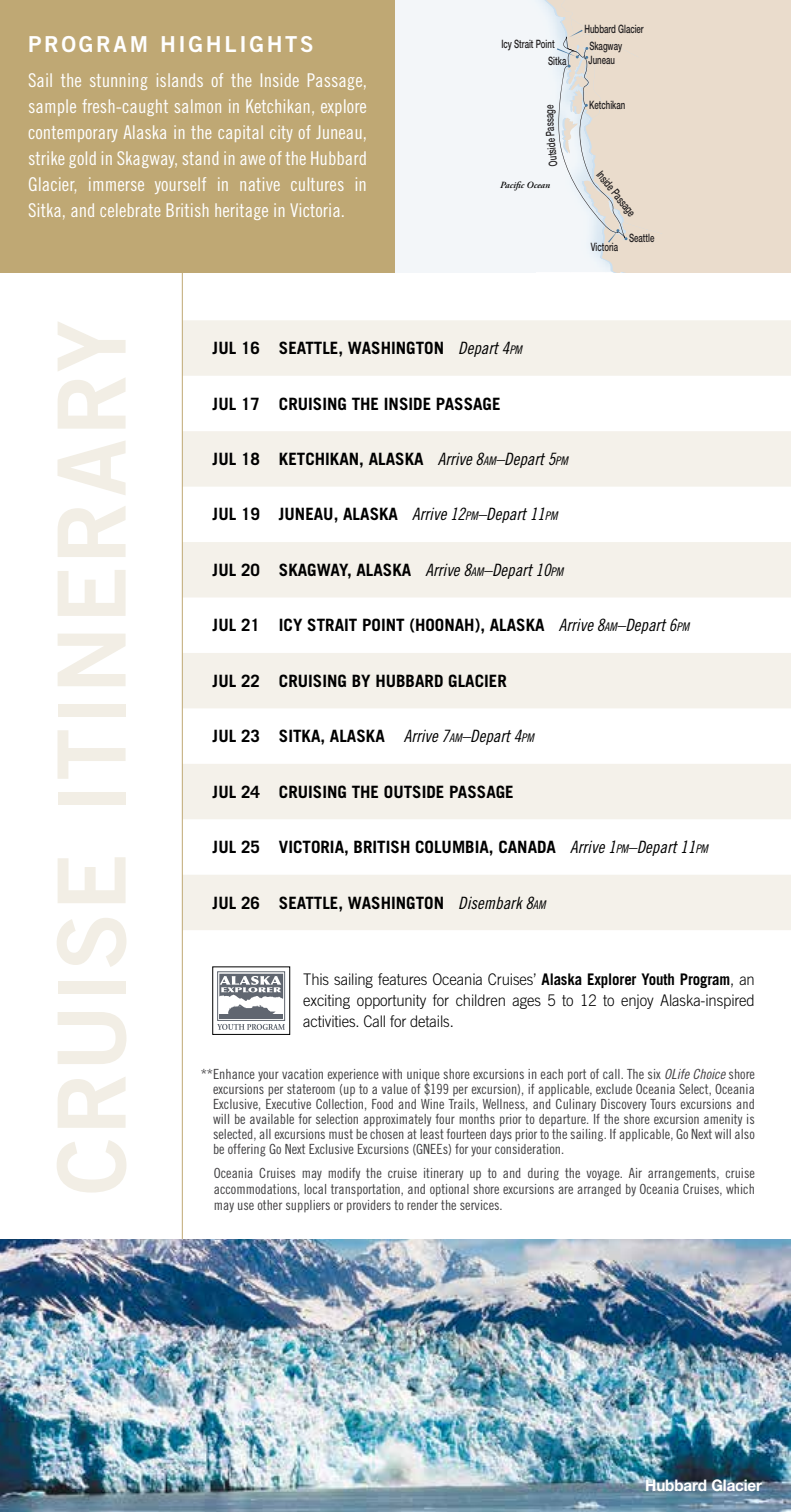
<style>
.page{position:relative;width:791px;height:1512px;background:#fff}
.page>*{position:absolute;margin:0;border:0;box-sizing:border-box;transform-origin:0 0}
.t1{font:94px "Trade Gothic LT Std Bd 2";letter-spacing:.02em;color:#f2eee5}
.t2{font:22px "Trade Gothic LT Std Bd 2";letter-spacing:.12em;color:#fff}
.t3{font:19px/26px "Trade Gothic LT Std Cn 18";color:#fff;text-align:justify}
.t4{font:700 17px "Trade Gothic LT Std";color:#000}
.t5{font:300 16px/21px "Trade Gothic LT Std";letter-spacing:-.01em;color:#000;text-align:justify;scale:.93 1}
.t6{font:700 16px "Helvetica Neue LT Std";letter-spacing:-.01em;color:#fff;scale:.95 1}
.t7{font:14px/15px "Trade Gothic LT Std Cn 18";color:#414042;text-align:justify}
.t8{font:500 11.6px "Helvetica Neue";color:#221f20;scale:.68 1}
.t9{font:500 11.6px "Helvetica Neue";color:#221f20;scale:.67 1}
.t10{font:italic 600 9.4px "Adobe Garamond Pro";color:#000}
.s1{font-family:"Trade Gothic LT Std Cn 18 Obl";font-weight:400}
.s2{font-family:"Trade Gothic LT Std Cn 18 Obl";font-weight:400;font-size:11.8px}
.s3{font-weight:700}
.s4{font-family:"Trade Gothic LT Std Cn 18 Obl"}
</style>
<div class="page">
<div style="left:0;top:0;width:395px;height:272px;background:#bfa874"></div>
<svg style="left:183px;top:320px;width:607px;height:610px;fill:#f4f1ea"></svg>
<hr style="left:182px;top:272px;width:1px;height:1240px;background:#bfa874">
<img style="left:0;top:1240px;width:790px;height:272px">
<div style="left:217px;top:972px;width:67px;height:48px;background:linear-gradient(to right,#606670,#606670)"></div>
<div style="left:217px;top:971px;width:68px;height:50px;border:1px solid #606670"></div>
<hr style="left:219px;top:1014px;width:64px;height:4px;background:#606670">
<svg style="left:219px;top:974px;width:64px;height:40px"></svg>
<svg style="left:217px;top:1024px;width:68px;height:6px"></svg>
<div style="left:212px;top:966px;width:78px;height:69px;border:1px solid #000"></div>
<svg style="left:395px;top:0;width:395px;height:272px"></svg>
<h2 class="t2" style="left:28px;top:30px;width:287px">PROGRAM HIGHLIGHTS</h2>
<p class="t3" style="left:28px;top:67px;width:340px">Sail the stunning islands of the Inside Passage, sample fresh-caught salmon in Ketchikan, explore contemporary Alaska in the capital city of Juneau, strike gold in Skagway, stand in awe of the Hubbard Glacier, immerse yourself in native cultures in Sitka, and celebrate British heritage in Victoria.</p>
<p class="t8" style="left:584px;top:20px;width:89px">Hubbard Glacier</p>
<p class="t8" style="left:501px;top:34px;width:80px">Icy Strait Point</p>
<p class="t8" style="left:589px;top:36px;width:50px">Skagway</p>
<p class="t8" style="left:548px;top:51px;width:28px">Sitka</p>
<p class="t9" style="left:539px;top:114px;width:8px;rotate:-90deg">g</p>
<p class="t9" style="left:543px;top:167px;width:30px;rotate:-96deg">Outsi</p>
<p class="t10" style="left:500px;top:180px;width:51px">Pacific Ocean</p>
<p class="t8" style="left:588px;top:51px;width:40px">Juneau</p>
<p class="t8" style="left:588px;top:96px;width:55px">Ketchikan</p>
<p class="t9" style="left:605px;top:166px;width:83px;rotate:51deg">Inside Passage</p>
<p class="t8" style="left:590px;top:238px;width:42px">Victoria</p>
<p class="t8" style="left:628px;top:228px;width:39px">Seattle</p>
<h1 class="t1" style="left:34px;top:1195px;width:877px;rotate:-90deg">CRUISE ITINERARY</h1>
<p class="t4" style="left:212px;top:338px;width:310px">JUL 16 SEATTLE, WASHINGTON <span class="s1">Depart 4</span><span class="s2">PM</span></p>
<p class="t4" style="left:212px;top:393px;width:289px">JUL 17 CRUISING THE INSIDE PASSAGE</p>
<p class="t4" style="left:212px;top:449px;width:356px">JUL 18 KETCHIKAN, ALASKA <span class="s1">Arrive 8</span><span class="s2">AM</span><span class="s1">–Depart 5</span><span class="s2">PM</span></p>
<p class="t4" style="left:212px;top:504px;width:346px">JUL 19 JUNEAU, ALASKA <span class="s1">Arrive 12</span><span class="s2">PM</span><span class="s1">–Depart 11</span><span class="s2">PM</span></p>
<p class="t4" style="left:212px;top:559px;width:352px">JUL 20 SKAGWAY, ALASKA <span class="s1">Arrive 8</span><span class="s2">AM</span><span class="s1">–Depart 10</span><span class="s2">PM</span></p>
<p class="t4" style="left:212px;top:615px;width:477px">JUL 21 ICY STRAIT POINT (HOONAH), ALASKA <span class="s1">Arrive 8</span><span class="s2">AM</span><span class="s1">–Depart 6</span><span class="s2">PM</span></p>
<p class="t4" style="left:212px;top:670px;width:295px">JUL 22 CRUISING BY HUBBARD GLACIER</p>
<p class="t4" style="left:212px;top:726px;width:322px">JUL 23 SITKA, ALASKA <span class="s1">Arrive 7</span><span class="s2">AM</span><span class="s1">–Depart 4</span><span class="s2">PM</span></p>
<p class="t4" style="left:212px;top:781px;width:302px">JUL 24 CRUISING THE OUTSIDE PASSAGE</p>
<p class="t4" style="left:212px;top:837px;width:496px">JUL 25 VICTORIA, BRITISH COLUMBIA, CANADA <span class="s1">Arrive 1</span><span class="s2">PM</span><span class="s1">–Depart 11</span><span class="s2">PM</span></p>
<p class="t4" style="left:212px;top:892px;width:334px">JUL 26 SEATTLE, WASHINGTON <span class="s1">Disembark 8</span><span class="s2">AM</span></p>
<p class="t5" style="left:303px;top:969px;width:487px">This sailing features Oceania Cruises’ <span class="s3">Alaska Explorer Youth Program</span>, an exciting opportunity for children ages 5 to 12 to enjoy Alaska-inspired activities. Call for details.</p>
<p class="t7" style="left:213px;top:1067px;width:543px;text-indent:-12px">**Enhance your vacation experience with unique shore excursions in each port of call. The six <span class="s4">OLife Choice</span> shore excursions per stateroom (up to a value of $199 per excursion), if applicable, exclude Oceania Select, Oceania Exclusive, Executive Collection, Food and Wine Trails, Wellness, and Culinary Discovery Tours excursions and will be available for selection approximately four months prior to departure. If the shore excursion amenity is selected, all excursions must be chosen at least fourteen days prior to the sailing. If applicable, Go Next will also be offering Go Next Exclusive Excursions (GNEEs) for your consideration.</p>
<p class="t7" style="left:214px;top:1164px;width:542px;line-height:16px">Oceania Cruises may modify the cruise itinerary up to and during the voyage. Air arrangements, cruise accommodations, local transportation, and optional shore excursions are arranged by Oceania Cruises, which</p>
<p class="t7" style="left:214px;top:1197px;width:290px">may use other suppliers or providers to render the services.</p>
<p class="t6" style="left:644px;top:1475px;width:124px">Hubbard Glacier</p>
</div>
